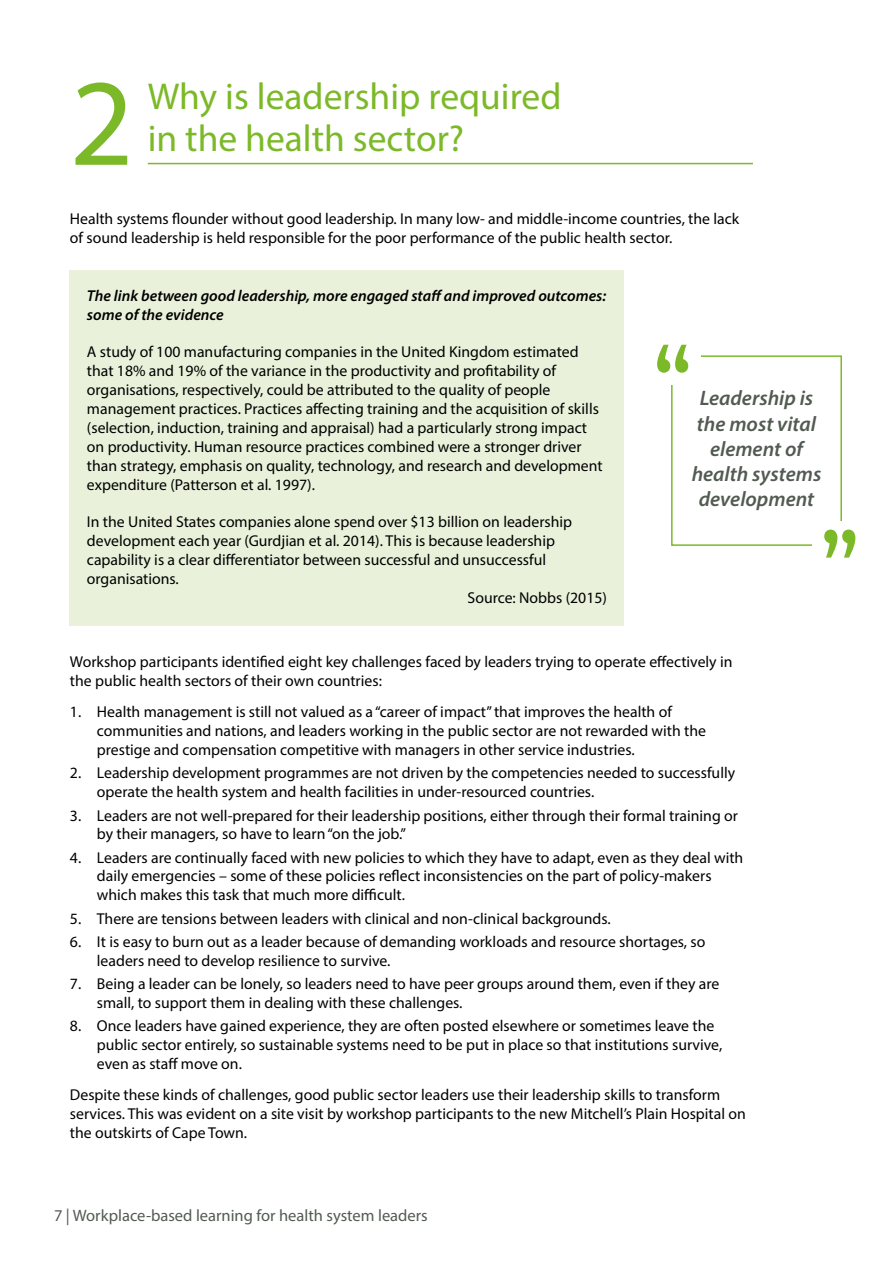
<style>
.page{position:relative;width:893px;height:1263px;background:#fff}
.page>*{position:absolute;margin:0;border:0;box-sizing:border-box;transform-origin:0 0}
.t1{font:124.5px "Myriad Pro";color:#7cb928}
.t2{font:800 condensed 75px "Abadi";color:#7cb928}
.t3{font:37.5px "Myriad Pro";color:#7cb928}
.t4{font:italic 600 21px/25.2px "Myriad Pro";color:#525b52;text-align:center}
.t5{font:16.5px "Myriad Pro";color:#525b52}
.t6{font:15.75px/18.9px "Myriad Pro";color:#000}
.t7{font:italic 600 15.75px/18.9px "Myriad Pro";color:#000}
</style>
<div class="page">
<hr style="left:148px;top:163px;width:605px;height:1px;background:#7cb928">
<div style="left:70px;top:270px;width:554px;height:355px;background:#e9f1da"></div>
<div style="left:671px;top:355px;width:171px;height:191px;border:2px solid #7cb928"></div>
<div style="left:647px;top:336px;width:54px;height:49px;background:#fff"></div>
<div style="left:813px;top:521px;width:54px;height:50px;background:#fff"></div>
<h1 class="t1" style="left:70px;top:46px;width:65px">2</h1>
<h3 class="t3" style="left:148px;top:73px;width:415px">Why is leadership required</h3>
<h3 class="t3" style="left:148px;top:115px;width:318px">in the health sector?</h3>
<p class="t6" style="left:70px;top:209px;width:671px">Health systems flounder without good leadership. I n many low- and middle-income countries, the lack of sound leadership is held responsible for the poor performance of the public health sector.</p>
<p class="t7" style="left:87px;top:285px;width:521px">The link between good leadership, more engaged staff and improved outcomes: some of the evidence</p>
<p class="t6" style="left:87px;top:342px;width:517px">A study of 100 manufacturing companies in the United Kingdom estimated that 18% and 19% of the variance in the productivity and profitability of organisations, respectively, could be attributed to the quality of people management practices. Practices affecting training and the acquisition of skills (selection, induction, training and appraisal) had a particularly strong impact on productivity. Human resource practices combined were a stronger driver than strategy, emphasis on quality, technology, and research and development expenditure (Patterson et al. 1997).</p>
<p class="t6" style="left:87px;top:512px;width:487px">I n the United States companies alone spend over $13 billion on leadership</p>
<p class="t6" style="left:87px;top:531px;width:470px">development each year (Gurdjian et al. 2014). This is because leadership</p>
<p class="t6" style="left:87px;top:550px;width:461px">capability is a clear differentiator between successful and unsuccessful</p>
<p class="t6" style="left:87px;top:569px;width:93px">organisations.</p>
<p class="t6" style="left:468px;top:588px;width:141px">Source: Nobbs (2015)</p>
<h2 class="t2" style="left:653px;top:327px;width:41px">“</h2>
<h3 class="t4" style="left:692px;top:385px;width:131px">Leadership is the most vital element of health systems development</h3>
<h2 class="t2" style="left:819px;top:513px;width:41px">”</h2>
<p class="t6" style="left:70px;top:652px;width:664px">Workshop participants identified eight key challenges faced by leaders trying to operate effectively in the public health sectors of their own countries:</p>
<p class="t6" style="left:97px;top:702px;width:611px;text-indent:-27px">1. Health management is still not valued as a “career of impact” that improves the health of communities and nations, and leaders working in the public sector are not rewarded with the prestige and compensation competitive with managers in other service industries.</p>
<p class="t6" style="left:97px;top:763px;width:640px;text-indent:-27px">2. Leadership development programmes are not driven by the competencies needed to successfully operate the health system and health facilities in under-resourced countries.</p>
<p class="t6" style="left:97px;top:805px;width:642px;text-indent:-27px">3. Leaders are not well-prepared for their leadership positions, either through their formal training or by their managers, so have to learn “on the job.”</p>
<p class="t6" style="left:97px;top:847px;width:648px;text-indent:-27px">4. Leaders are continually faced with new policies to which they have to adapt, even as they deal with daily emergencies – some of these policies reflect inconsistencies on the part of policy-makers which makes this task that much more difficult.</p>
<p class="t6" style="left:70px;top:908px;width:542px">5. There are tensions between leaders with clinical and non-clinical backgrounds.</p>
<p class="t6" style="left:97px;top:932px;width:610px;text-indent:-27px">6. It is easy to burn out as a leader because of demanding workloads and resource shortages, so leaders need to develop resilience to survive.</p>
<p class="t6" style="left:97px;top:974px;width:624px;text-indent:-27px">7. Being a leader can be lonely, so leaders need to have peer groups around them, even if they are small, to support them in dealing with these challenges.</p>
<p class="t6" style="left:97px;top:1016px;width:627px;text-indent:-27px">8. Once leaders have gained experience, they are often posted elsewhere or sometimes leave the public sector entirely, so sustainable systems need to be put in place so that institutions survive, even as staff move on.</p>
<p class="t6" style="left:70px;top:1085px;width:677px">Despite these kinds of challenges, good public sector leaders use their leadership skills to transform services. This was evident on a site visit by workshop participants to the new Mitchell’s Plain Hospital on the outskirts of Cape Town.</p>
<p class="t5" style="left:54px;top:1206px;width:375px">7 | Workplace-based learning for health system leaders</p>
</div>
